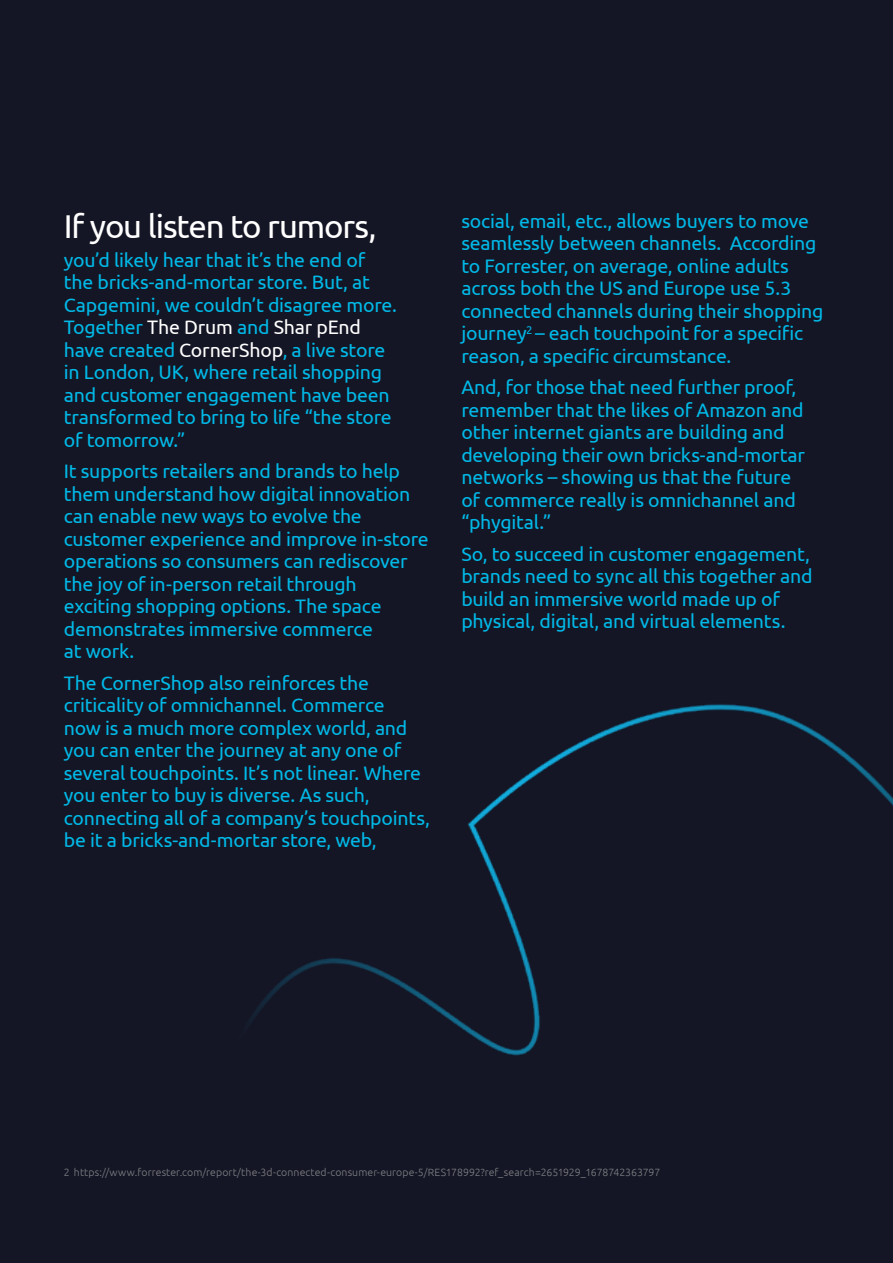
<style>
.page{position:relative;width:893px;height:1263px;background:#151625}
.page>*{position:absolute;margin:0;border:0;box-sizing:border-box;transform-origin:0 0}
.t1{font:33px "Ubuntu";letter-spacing:-.035em;color:#fff}
.t2{font:19.5px/22.5px "Ubuntu";letter-spacing:-.01em;color:#00b9e7}
.t3{font:300 10.5px "Ubuntu";letter-spacing:.005em;color:#808285}
.s1{color:#fff}
</style>
<div class="page">
<img style="left:250px;top:704px;width:643px;height:352px">
<h1 class="t1" style="left:64px;top:206px;width:314px">If you listen to rumors,</h1>
<p class="t2" style="left:64px;top:248px;width:335px">you’d likely hear that it’s the end of the bricks-and-mortar store. But, at Capgemini, we couldn’t disagree more.<br>Together <span class="s1">The Drum</span> and <span class="s1">Shar pEnd </span>have created <span class="s1">CornerShop</span>, a live store in London, UK, where retail shopping and customer engagement have been transformed to bring to life “the store of tomorrow.”</p>
<p class="t2" style="left:64px;top:459px;width:366px">It supports retailers and brands to help them understand how digital innovation can enable new ways to evolve the customer experience and improve in-store operations so consumers can rediscover the joy of in-person retail through exciting shopping options. The space demonstrates immersive commerce<br>at work.</p>
<p class="t2" style="left:64px;top:671px;width:368px">The CornerShop also reinforces the criticality of omnichannel. Commerce<br>now is a much more complex world, and you can enter the journey at any one of several touchpoints. It’s not linear. Where you enter to buy is diverse. As such, connecting all of a company’s touchpoints, be it a bricks-and-mortar store, web,</p>
<p class="t2" style="left:461px;top:209px;width:364px">social, email, etc., allows buyers to move seamlessly between channels. According to Forrester, on average, online adults across both the US and Europe use 5.3 connected channels during their shopping journey<sup>2</sup> – each touchpoint for a specific reason, a specific circumstance.</p>
<p class="t2" style="left:461px;top:375px;width:345px">And, for those that need further proof, remember that the likes of Amazon and other internet giants are building and developing their own bricks-and-mortar networks – showing us that the future of commerce really is omnichannel and “phygital.”</p>
<p class="t2" style="left:461px;top:542px;width:353px">So, to succeed in customer engagement, brands need to sync all this together and build an immersive world made up of physical, digital, and virtual elements.</p>
<p class="t3" style="left:64px;top:1166px;width:598px">2 https://www.forrester.com/report/the-3d-connected-consumer-europe-5/RES178992?ref_search=2651929_1678742363797</p>
</div>
